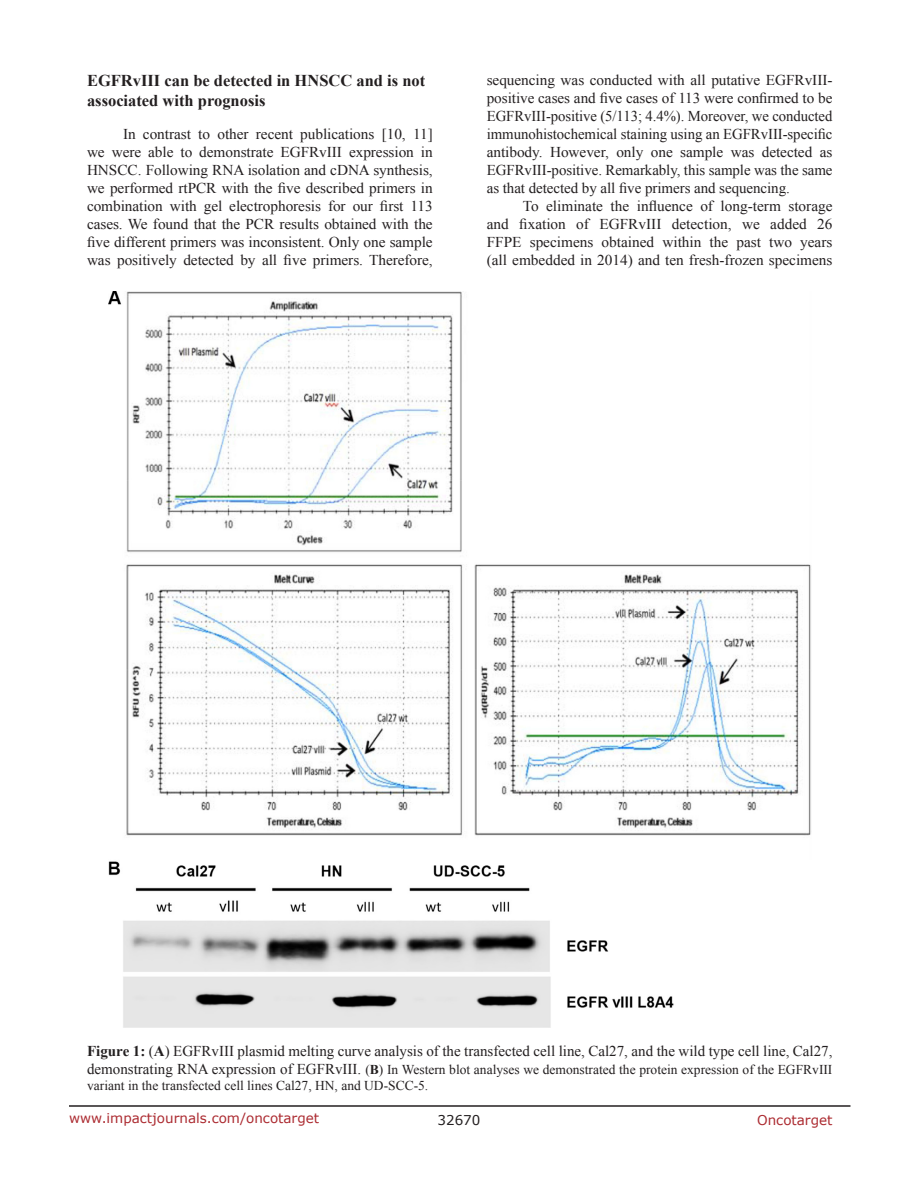
<style>
.page{position:relative;width:918px;height:1188px;background:#fff}
.page>*{position:absolute;margin:0;border:0;box-sizing:border-box;transform-origin:0 0}
.SubHeading_middle{font:700 16.5px/19.8px "Times New Roman";color:#231f20}
.BodyText{font:15px/18px "Times New Roman";letter-spacing:-.005em;color:#231f20;text-align:justify}
.FigureText{font:15px "Times New Roman";color:#231f20}
.FigureText-2{font:13.5px/16.2px "Times New Roman";color:#231f20}
.t1{font:13.5px "Verdana";color:#ac2b31}
.t2{font:13.5px "Verdana";color:#231f20}
.s1{font-weight:700}
.s2{font-size:15px}
</style>
<div class="page">
<hr style="left:69px;top:1105px;width:781px;height:2px;background:#231f20">
<img style="left:108px;top:291px;width:703px;height:736px">
<p class="SubHeading_middle" style="left:87px;top:70px;width:340px">EGFRvIII can be detected in HNSCC and is not associated with prognosis</p>
<p class="BodyText" style="left:87px;top:125px;width:347px;text-indent:36px">In contrast to other recent publications [10, 11] we were able to demonstrate EGFRvIII expression in HNSCC. Following RNA isolation and cDNA synthesis, we performed rtPCR with the five described primers in combination with gel electrophoresis for our first 113 cases. We found that the PCR results obtained with the five different primers was inconsistent. Only one sample was positively detected by all five primers. Therefore,</p>
<p class="BodyText" style="left:487px;top:71px;width:347px">sequencing was conducted with all putative EGFRvIII&shy;positive cases and five cases of 113 were confirmed to be EGFRvIII-positive (5/113; 4.4%). Moreover, we conducted immunohistochemical staining using an EGFRvIII-specific antibody. However, only one sample was detected as EGFRvIII-positive. Remarkably, this sample was the same as that detected by all five primers and sequencing.</p>
<p class="BodyText" style="left:487px;top:197px;width:347px;text-indent:36px">To eliminate the influence of long-term storage and fixation of EGFRvIII detection, we added 26<br>FFPE specimens obtained within the past two years (all embedded in 2014) and ten fresh-frozen specimens</p>
<p class="FigureText" style="left:87px;top:1041px;width:747px"><span class="s1">Figure 1:</span> (<span class="s1">A</span>) EGFRvIII plasmid melting curve analysis of the transfected cell line, Cal27, and the wild type cell line, Cal27,</p>
<p class="FigureText-2" style="left:87px;top:1061px;width:747px"><span class="s2">demonstrating RNA expression of EGFRvIII.</span> (<span class="s1">B</span>) In Western blot analyses we demonstrated the protein expression of the EGFRvIII variant in the transfected cell lines Cal27, HN, and UD-SCC-5.</p>
<p class="t1" style="left:69px;top:1109px;width:252px">www.impactjournals.com/oncotarget</p>
<p class="t2" style="left:438px;top:1111px;width:44px">32670</p>
<p class="t1" style="left:757px;top:1111px;width:77px">Oncotarget</p>
</div>
